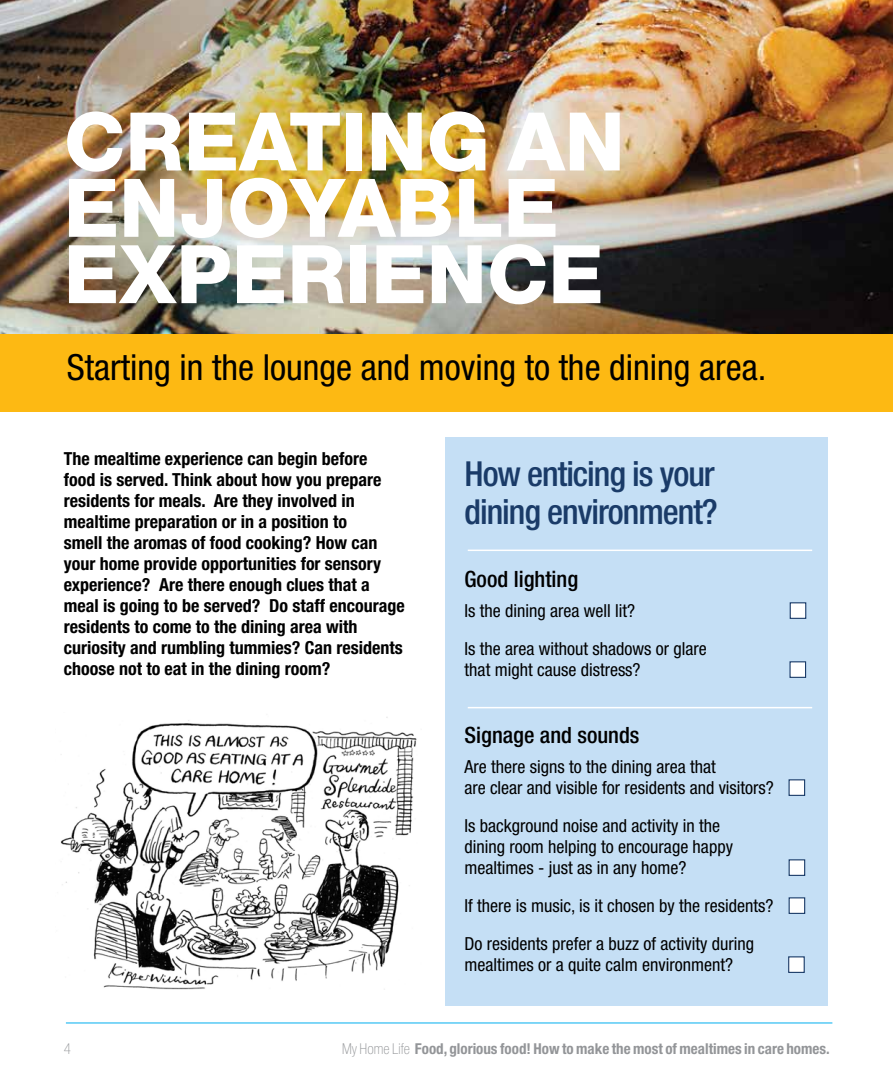
<style>
.page{position:relative;width:893px;height:1080px;background:#fff}
.page>*{position:absolute;margin:0;border:0;box-sizing:border-box;transform-origin:0 0}
.t1{font:800 81px/66.3px "Helvetica Neue";color:#fff}
.t2{font:condensed 36px "Helvetica Neue";color:#000}
.t3{font:500 condensed 34.5px/37.5px "Helvetica Neue";letter-spacing:-.03em;color:#1a3b68}
.t4{font:500 condensed 22.5px "Helvetica Neue";color:#000}
.t5{font:700 condensed 18px/21px "Helvetica Neue";color:#000}
.t6{font:condensed 18px/21px "Helvetica Neue";color:#000}
.t7{font:700 condensed 15px "Helvetica Neue";color:#939598}
.t8{font:100 condensed 15px "Helvetica Neue";color:#939598}
.s1{font-weight:100}
</style>
<div class="page">
<div style="left:445px;top:437px;width:383px;height:569px;background:#c5dff5"></div>
<img style="left:0;top:0;width:893px;height:334px">
<div style="left:790px;top:603px;width:16px;height:15px;background:#fff"></div>
<div style="left:790px;top:602px;width:16px;height:17px;border:1px solid #1a3b68"></div>
<div style="left:790px;top:662px;width:15px;height:15px;background:#fff"></div>
<div style="left:789px;top:661px;width:17px;height:17px;border:1px solid #1a3b68"></div>
<div style="left:789px;top:780px;width:16px;height:15px;background:#fff"></div>
<div style="left:788px;top:779px;width:17px;height:17px;border:1px solid #1a3b68"></div>
<div style="left:789px;top:860px;width:16px;height:15px;background:#fff"></div>
<div style="left:789px;top:859px;width:16px;height:17px;border:1px solid #1a3b68"></div>
<div style="left:789px;top:898px;width:16px;height:15px;background:#fff"></div>
<div style="left:789px;top:897px;width:16px;height:17px;border:1px solid #1a3b68"></div>
<div style="left:789px;top:957px;width:15px;height:15px;background:#fff"></div>
<div style="left:788px;top:956px;width:17px;height:17px;border:1px solid #1a3b68"></div>
<div style="left:0;top:334px;width:893px;height:77px;background:#fdb913"></div>
<hr style="left:66px;top:1023px;width:766px;height:1px;background:#00aeef">
<hr style="left:468px;top:550px;width:344px;height:1px;background:#fff">
<hr style="left:468px;top:707px;width:344px;height:1px;background:#fff">
<img style="left:60px;top:717px;width:357px;height:273px">
<h1 class="t1" style="left:64px;top:108px;width:562px">CREATING AN<br>ENJOYABLE<br>EXPERIENCE</h1>
<h2 class="t2" style="left:67px;top:347px;width:701px">Starting in the lounge and moving to the dining area.</h2>
<p class="t5" style="left:64px;top:448px;width:342px">The mealtime experience can begin before<br>food is served. Think about how you prepare residents for meals. Are they involved in mealtime preparation or in a position to<br>smell the aromas of food cooking? How can your home provide opportunities for sensory experience? Are there enough clues that a meal is going to be served? Do staff encourage residents to come to the dining area with curiosity and rumbling tummies? Can residents choose not to eat in the dining room?</p>
<h3 class="t3" style="left:465px;top:455px;width:255px">How enticing is your dining environment?</h3>
<p class="t4" style="left:465px;top:566px;width:115px">Good lighting</p>
<p class="t6" style="left:465px;top:591px;width:244px;line-height:38px">Is the dining area well lit?<br>Is the area without shadows or glare</p>
<p class="t6" style="left:465px;top:659px;width:178px">that might cause distress?</p>
<p class="t4" style="left:465px;top:722px;width:176px">Signage and sounds</p>
<p class="t6" style="left:465px;top:756px;width:311px">Are there signs to the dining area that<br>are clear and visible for residents and visitors?</p>
<p class="t6" style="left:465px;top:815px;width:270px">Is background noise and activity in the dining room helping to encourage happy mealtimes - just as in any home?</p>
<p class="t6" style="left:465px;top:886px;width:310px;line-height:38px">If there is music, is it chosen by the residents?<br>Do residents prefer a buzz of activity during</p>
<p class="t6" style="left:465px;top:954px;width:270px">mealtimes or a quite calm environment?</p>
<p class="t8" style="left:64px;top:1041px;width:9px">4</p>
<p class="t7" style="left:342px;top:1040px;width:489px"><span class="s1">My Home Life</span> Food, glorious food! How to make the most of mealtimes in care homes.</p>
</div>
